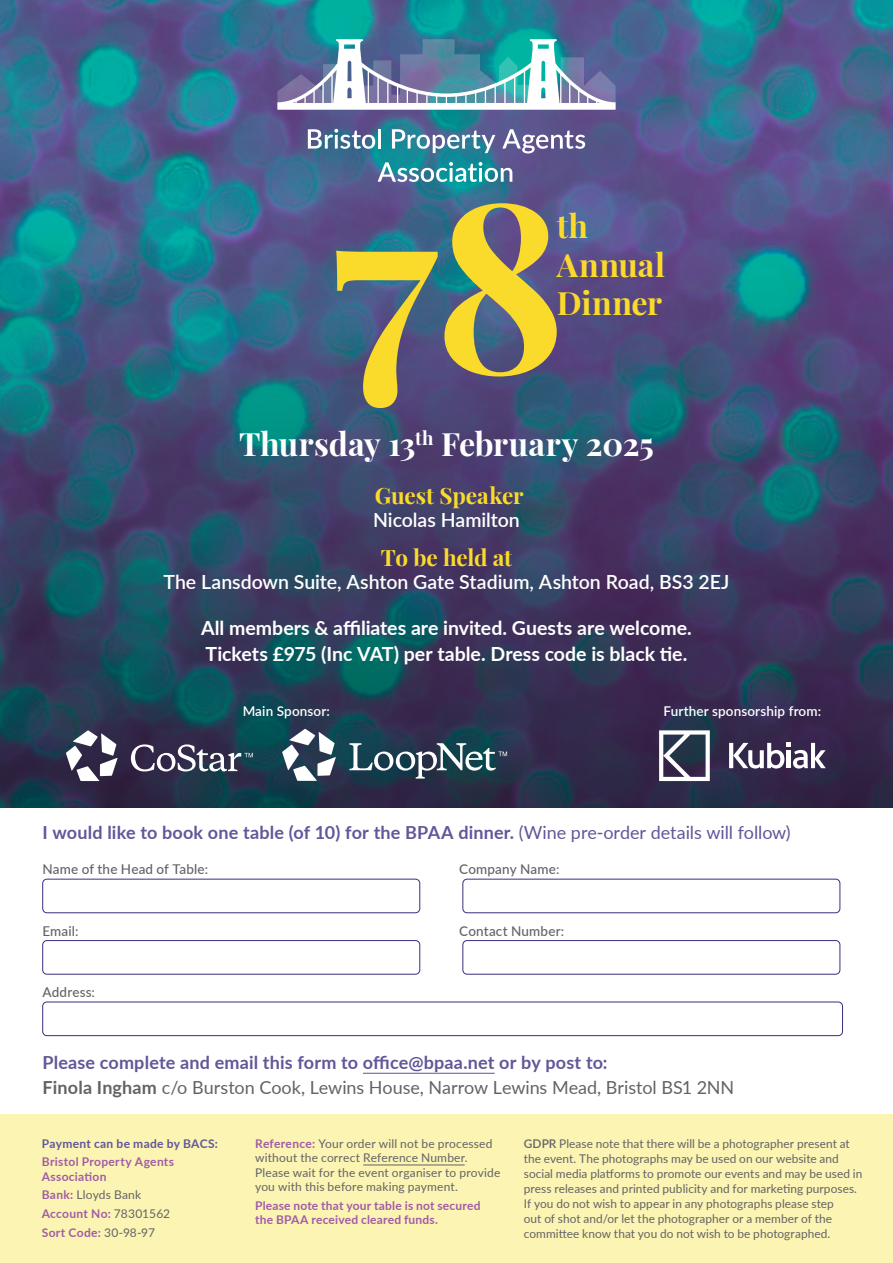
<style>
.page{position:relative;width:893px;height:1263px;background:#fff}
.page>*{position:absolute;margin:0;border:0;box-sizing:border-box;transform-origin:0 0}
.t1{font:700 32.1px "Playfair Display";letter-spacing:-.01em;color:#fff}
.t2{font:700 32.1px/38.5px "Playfair Display";letter-spacing:.015em;color:#fadb2b}
.t3{font:700 22.5px "Playfair Display";letter-spacing:-.01em;color:#fadb2b}
.t4{font:700 19.5px/25.5px "Lato";color:#fff}
.t5{font:600 19.5px "Lato";color:#fff}
.t6{font:700 18px/25.2px "Lato";letter-spacing:.01em;color:#615799}
.t7{font:500 13.5px "Lato";letter-spacing:.01em;color:#636366}
.t8{font:600 13.5px "Lato";letter-spacing:.01em;color:#fff}
.t9{font:12px/15px "Lato";letter-spacing:.005em;color:#636366}
.t10{font:700 12px/14.4px "Lato";letter-spacing:.015em;color:#a15ca5}
.t11{font:700 12px "Lato";letter-spacing:.025em;color:#615799}
.s1{font-weight:400}
.s2{color:#636366}
.s3{font-weight:400;color:#636366}
.s4{font-weight:700;color:#a15ca5}
.s5{font-weight:600}
</style>
<div class="page">
<div style="left:0;top:1114px;width:893px;height:149px;background:#fbf4b3"></div>
<hr style="left:363px;top:1165px;width:102px;height:1px;background:#636366">
<img style="left:0;top:0;width:893px;height:242px">
<hr style="left:363px;top:1073px;width:132px;height:1px;background:#615799">
<div style="left:43px;top:879px;width:377px;height:34px;border:1px solid #3b2e80;border-radius:4px"></div>
<div style="left:463px;top:879px;width:377px;height:34px;border:1px solid #3b2e80;border-radius:4px"></div>
<div style="left:43px;top:940px;width:377px;height:34px;border:1px solid #3b2e80;border-radius:4px"></div>
<div style="left:463px;top:940px;width:377px;height:34px;border:1px solid #3b2e80;border-radius:4px"></div>
<div style="left:43px;top:1002px;width:800px;height:34px;border:1px solid #3b2e80;border-radius:4px"></div>
<svg style="left:0;top:242px;width:893px;height:566px;background:#344668"></svg>
<svg style="left:336px;top:203px;width:221px;height:205px;background:#838465"></svg>
<svg style="left:308px;top:129px;width:67px;height:20px"></svg>
<hr style="left:378px;top:129px;width:3px;height:20px;background:#fff">
<svg style="left:392px;top:129px;width:103px;height:24px"></svg>
<svg style="left:502px;top:129px;width:83px;height:24px"></svg>
<svg style="left:378px;top:162px;width:134px;height:20px"></svg>
<svg style="left:277px;top:39px;width:339px;height:71px"></svg>
<svg style="left:729px;top:743px;width:97px;height:25px"></svg>
<svg style="left:659px;top:730px;width:51px;height:51px"></svg>
<svg style="left:66px;top:730px;width:52px;height:51px"></svg>
<svg style="left:131px;top:744px;width:122px;height:27px"></svg>
<svg style="left:282px;top:729px;width:54px;height:52px"></svg>
<svg style="left:349px;top:743px;width:158px;height:35px;background:#4b6572"></svg>
<h1 class="t2" style="left:557px;top:204px;width:110px">th<br>Annual<br>Dinner</h1>
<h1 class="t1" style="left:239px;top:418px;width:416px">Thursday 13<sup>th</sup> February 2025</h1>
<h2 class="t3" style="left:375px;top:478px;width:150px">Guest Speaker</h2>
<h3 class="t5" style="left:373px;top:506px;width:148px">Nicolas Hamilton</h3>
<h2 class="t3" style="left:381px;top:540px;width:133px">To be held at</h2>
<h3 class="t5" style="left:163px;top:568px;width:568px">The Lansdown Suite, Ashton Gate Stadium, Ashton Road, BS3 2EJ</h3>
<h3 class="t4" style="left:201px;top:614px;width:492px">All members &amp; affiliates are invited. Guests are welcome.<br>Tickets £975 (Inc VAT) per table. Dress code is black tie.</h3>
<p class="t8" style="left:243px;top:701px;width:89px">Main Sponsor:</p>
<p class="t8" style="left:664px;top:701px;width:159px">Further sponsorship from:</p>
<h3 class="t6" style="left:43px;top:819px;width:750px">I would like to book one table (of 10) for the BPAA dinner. <span class="s1">(Wine pre-order details will follow)</span></h3>
<p class="t7" style="left:43px;top:859px;width:167px">Name of the Head of Table:</p>
<p class="t7" style="left:459px;top:859px;width:102px">Company Name:</p>
<p class="t7" style="left:43px;top:921px;width:38px">Email:</p>
<p class="t7" style="left:459px;top:921px;width:107px">Contact Number:</p>
<p class="t7" style="left:43px;top:982px;width:54px">Address:</p>
<h3 class="t6" style="left:43px;top:1049px;width:693px">Please complete and email this form to office@bpaa.net or by post to:<br><span class="s2">Finola Ingham</span> <span class="s3">c/o Burston Cook, Lewins House, Narrow Lewins Mead, Bristol BS1 2NN</span></h3>
<p class="t11" style="left:42px;top:1134px;width:178px">Payment can be made by BACS:</p>
<p class="t10" style="left:42px;top:1154px;width:134px">Bristol Property Agents<br>Association</p>
<p class="t9" style="left:42px;top:1185px;width:130px;line-height:18.6px"><span class="s4">Bank:</span> Lloyds Bank<br><span class="s4">Account No:</span> 78301562<br><span class="s4">Sort Code:</span> 30-98-97</p>
<p class="t9" style="left:255px;top:1136px;width:247px;line-height:14.4px"><span class="s4">Reference:</span> Your order will not be processed without the correct Reference Number.<br>Please wait for the event organiser to provide you with this before making payment.</p>
<p class="t10" style="left:255px;top:1197px;width:227px">Please note that your table is not secured the BPAA received cleared funds.</p>
<p class="t9" style="left:524px;top:1135px;width:340px"><span class="s5">GDPR</span> Please note that there will be a photographer present at the event. The photographs may be used on our website and social media platforms to promote our events and may be used in press releases and printed publicity and for marketing purposes.<br>If you do not wish to appear in any photographs please step<br>out of shot and/or let the photographer or a member of the committee know that you do not wish to be photographed.</p>
</div>
